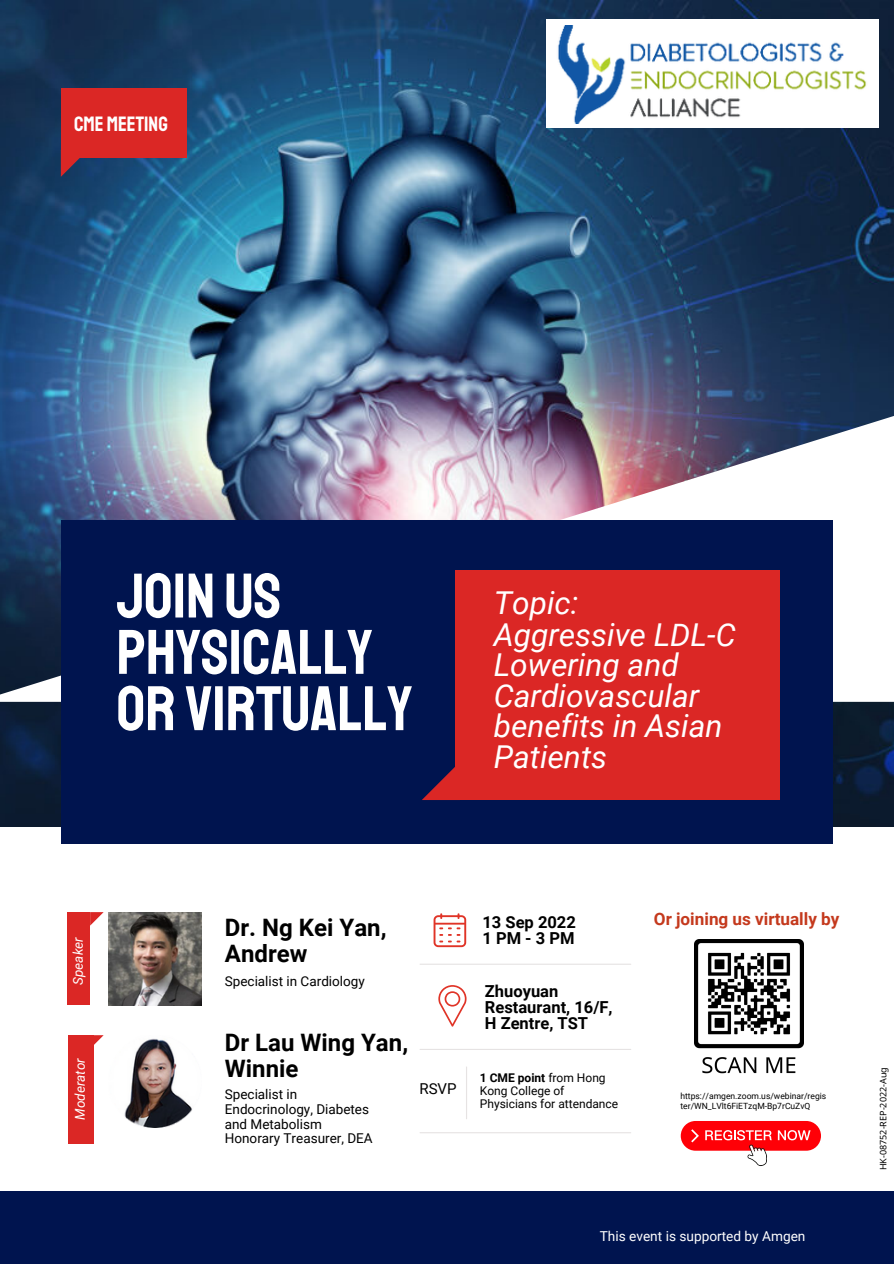
<style>
.page{position:relative;width:894px;height:1264px;background:#fff}
.page>*{position:absolute;margin:0;border:0;box-sizing:border-box;transform-origin:0 0}
.t1{font:63px/56.2px "Staatliches";color:#fff}
.t2{font:italic 31.5px/30.6px "Roboto";color:#fff}
.t3{font:700 24px/26px "Roboto";color:#000}
.t4{font:21px "Staatliches";color:#fff}
.t5{font:700 17.1px "Roboto";color:#c4391d}
.t6{font:700 16.5px/15.8px "Roboto";color:#000}
.t7{font:15px "Roboto";color:#000}
.t8{font:13.65px "Roboto";color:#fff}
.t9{font:13.5px/14.7px "Roboto";color:#000}
.t10{font:italic 13.5px "Roboto";color:#fff}
.t11{font:12px/13px "Roboto";color:#000}
.t12{font:9px "Noto Sans";color:#000}
.t13{font:8.55px/9.3px "Roboto";color:#000}
.s1{font-weight:700}
</style>
<div class="page">
<img style="left:0;top:0;width:893px;height:826px">
<img style="left:0;top:409px;width:893px;height:293px">
<div style="left:61px;top:520px;width:771px;height:323px;background:#00144f"></div>
<div style="left:454px;top:570px;width:325px;height:229px;background:#db2725"></div>
<svg style="left:422px;top:761px;width:38px;height:39px"></svg>
<div style="left:68px;top:912px;width:22px;height:92px;background:#db2725"></div>
<div style="left:68px;top:1035px;width:25px;height:108px;background:#db2725"></div>
<svg style="left:90px;top:912px;width:14px;height:13px"></svg>
<svg style="left:93px;top:1035px;width:11px;height:13px"></svg>
<div style="left:0;top:1191px;width:893px;height:72px;background:#00144f"></div>
<img style="left:109px;top:913px;width:92px;height:92px">
<img style="left:124px;top:1038px;width:68px;height:89px">
<svg style="left:433px;top:913px;width:33px;height:34px"></svg>
<svg style="left:438px;top:985px;width:28px;height:41px"></svg>
<hr style="left:420px;top:963px;width:210px;height:1px;background:#e6e3e3">
<hr style="left:420px;top:1048px;width:210px;height:1px;background:#e6e3e3">
<hr style="left:420px;top:1132px;width:210px;height:1px;background:#e6e3e3">
<hr style="left:466px;top:1066px;width:1px;height:52px;background:#e6e3e3">
<img style="left:694px;top:939px;width:109px;height:135px">
<div style="left:546px;top:20px;width:332px;height:108px;background:#fff"></div>
<img style="left:558px;top:25px;width:309px;height:98px">
<div style="left:61px;top:88px;width:125px;height:70px;background:#db2725"></div>
<svg style="left:61px;top:158px;width:27px;height:19px"></svg>
<div style="left:680px;top:1120px;width:140px;height:30px;background:#ff0007;border-radius:15px"></div>
<svg style="left:705px;top:1130px;width:66px;height:35px"></svg>
<svg style="left:777px;top:1130px;width:33px;height:10px"></svg>
<svg style="left:691px;top:1129px;width:7px;height:13px"></svg>
<h3 class="t4" style="left:74px;top:111px;width:95px">CME MEETING</h3>
<h1 class="t1" style="left:116px;top:569px;width:297px">JOIN US<br>PHYSICALLY<br>OR VIRTUALLY</h1>
<h2 class="t2" style="left:493px;top:588px;width:243px">Topic:<br>Aggressive LDL-C<br>Lowering and<br>Cardiovascular benefits in Asian<br>Patients</h2>
<p class="t10" style="left:70px;top:984px;width:49px;rotate:-90deg">Speaker</p>
<p class="t10" style="left:72px;top:1119px;width:63px;rotate:-90deg">Moderator</p>
<h3 class="t3" style="left:225px;top:914px;width:163px">Dr. Ng Kei Yan,<br>Andrew</h3>
<p class="t9" style="left:225px;top:974px;width:141px">Specialist in Cardiology</p>
<h3 class="t3" style="left:225px;top:1029px;width:185px">Dr Lau Wing Yan,<br>Winnie</h3>
<p class="t9" style="left:225px;top:1087px;width:149px">Specialist in<br>Endocrinology, Diabetes and Metabolism<br>Honorary Treasurer, DEA</p>
<p class="t6" style="left:482px;top:914px;width:95px">13 Sep 2022<br>1PM-3PM</p>
<p class="t6" style="left:485px;top:983px;width:129px">Zhuoyuan<br>Restaurant, 16/F,<br>H Zentre, TST</p>
<p class="t7" style="left:419px;top:1080px;width:39px">RSVP</p>
<p class="t11" style="left:479px;top:1070px;width:140px"><span class="s1">1 CME point</span> from Hong<br>Kong College of<br>Physicians for attendance</p>
<p class="t5" style="left:653px;top:908px;width:187px">Or joining us virtually by</p>
<p class="t13" style="left:680px;top:1091px;width:147px">https://amgen.zoom.us/webinar/regis ter/WN_LVlt6FiETzqM-Bp7rCuZvQ</p>
<p class="t8" style="left:599px;top:1227px;width:207px">This event is supported by Amgen</p>
<p class="t12" style="left:876px;top:1170px;width:105px;rotate:-90deg">HK-08752-REP-2022-Aug</p>
</div>
